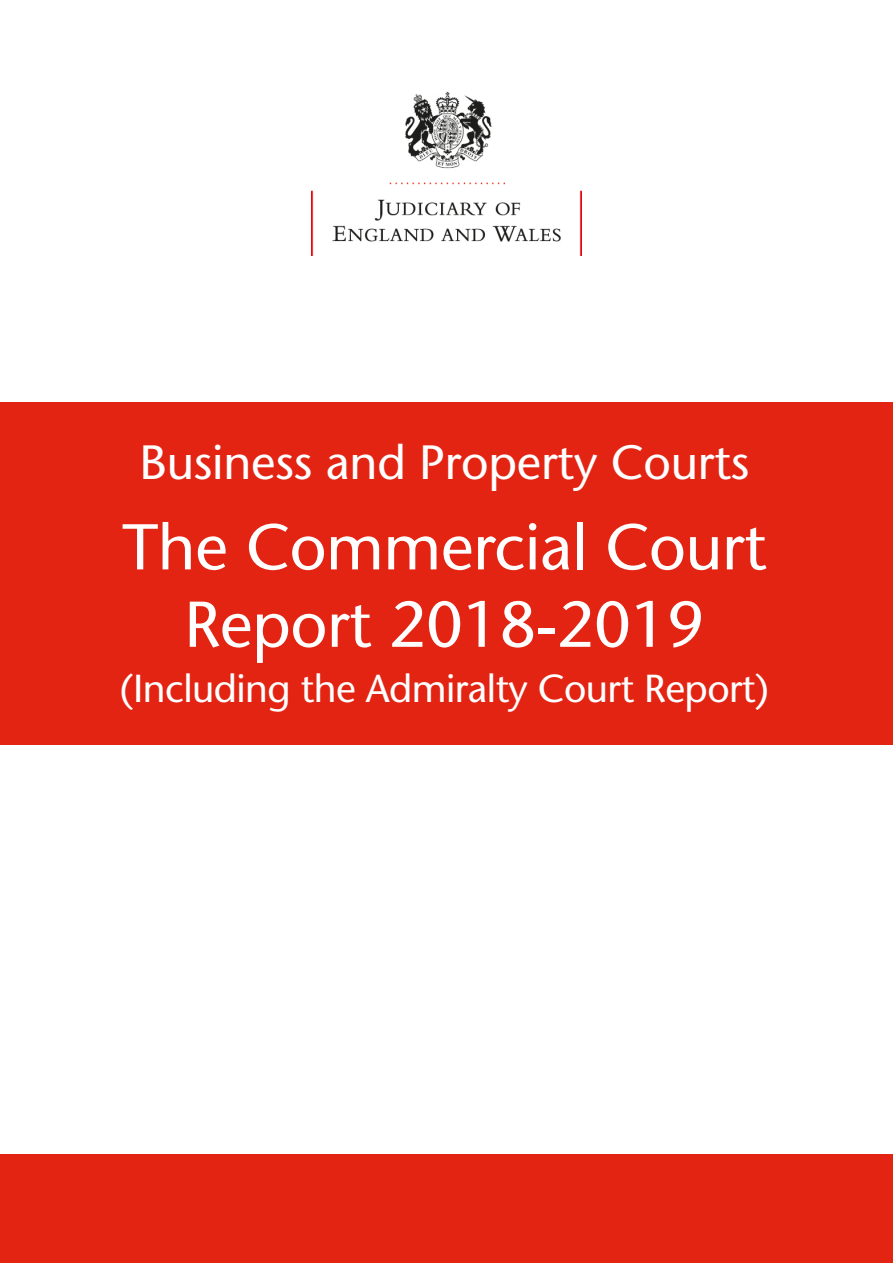
<style>
.page{position:relative;width:893px;height:1263px;background:#fff}
.page>*{position:absolute;margin:0;border:0;box-sizing:border-box;transform-origin:0 0}
.t1{font:500 64.5px/77.4px "Stone Sans Std";letter-spacing:-.005em;color:#fff;text-align:center}
.t2{font:500 48px "Stone Sans Std";letter-spacing:-.005em;color:#fff}
.t3{font:500 39px "Stone Sans Std";letter-spacing:-.015em;color:#fff}
</style>
<div class="page">
<img style="left:311px;top:91px;width:271px;height:164px">
<div style="left:0;top:402px;width:893px;height:342px;background:#e42413"></div>
<div style="left:0;top:1154px;width:893px;height:109px;background:#e42413"></div>
<p class="t2" style="left:139px;top:434px;width:611px">Business and Property Courts</p>
<p class="t1" style="left:122px;top:508px;width:646px">The Commercial Court<br>Report 2018-2019</p>
<p class="t3" style="left:120px;top:665px;width:650px">(Including the Admiralty Court Report)</p>
</div>
